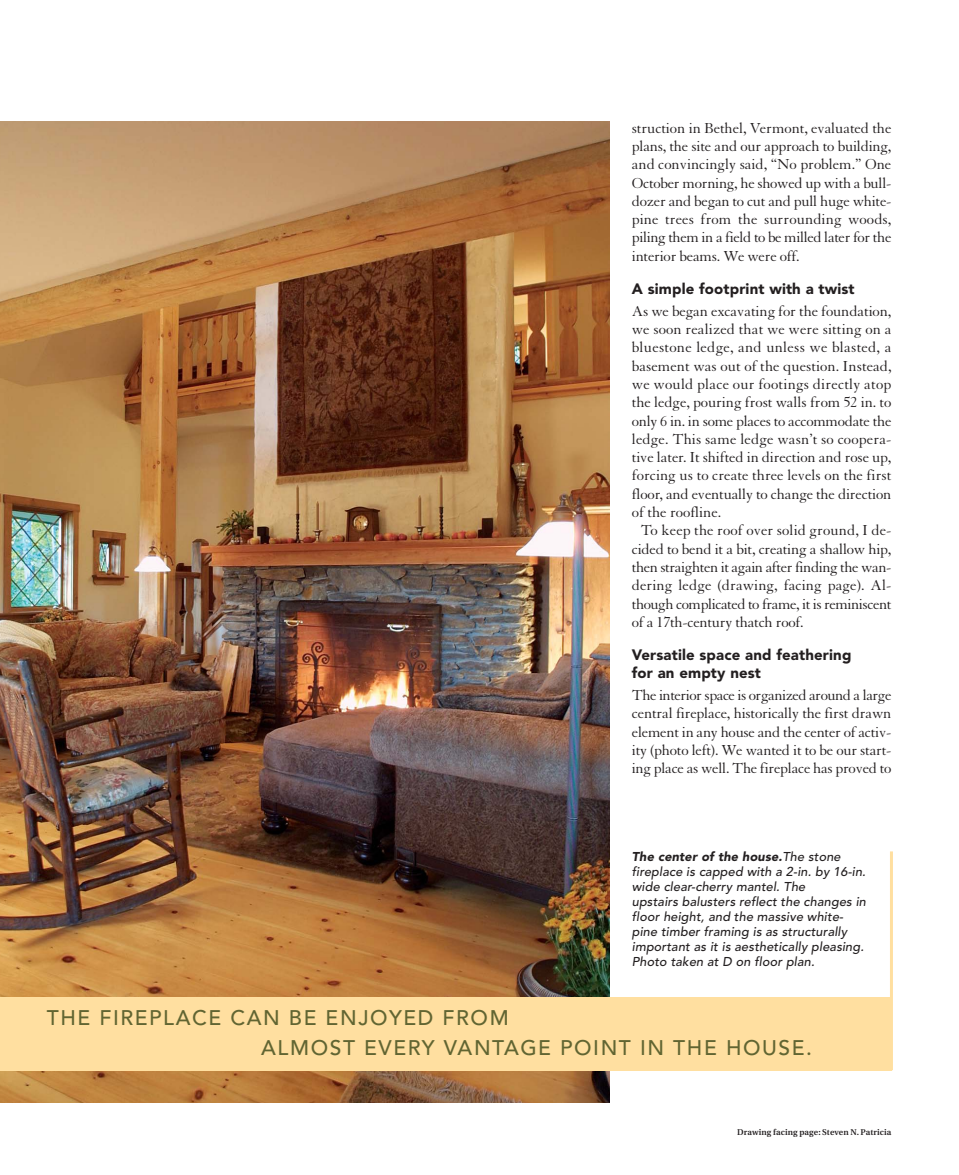
<style>
.page{position:relative;width:959px;height:1175px;background:#fff}
.page>*{position:absolute;margin:0;border:0;box-sizing:border-box;transform-origin:0 0}
.t1{font:500 21px/30px "Avenir";letter-spacing:.075em;color:#616532}
.t2{font:15.75px/18.3px "Granjon";letter-spacing:-.01em;color:#231f20;text-align:justify}
.t3{font:15.75px "Granjon";letter-spacing:.01em;color:#231f20}
.t4{font:15.75px "Granjon";letter-spacing:-.03em;color:#231f20}
.t5{font:15.75px "Granjon";letter-spacing:.015em;color:#231f20}
.t6{font:900 15px/18.3px "Avenir";letter-spacing:.01em;color:#231f20}
.t7{font:italic 500 12.75px/15px "Avenir";letter-spacing:.01em;color:#231f20}
.t8{font:600 8.4px "Utopia";letter-spacing:.015em;color:#231f20}
.s1{font-weight:900}
</style>
<div class="page">
<img style="left:0;top:121px;width:609px;height:981px">
<div style="left:0;top:996px;width:891px;height:74px;background:#ffdfa0"></div>
<hr style="left:889px;top:851px;width:3px;height:219px;background:#ffdfa0">
<p class="t2" style="left:632px;top:120px;width:261px">struction in Bethel, Vermont, evaluated the plans, the site and our approach to building, and convincingly said, “No problem.” One October morning, he showed up with a bull&shy;dozer and began to cut and pull huge white&shy;pine trees from the surrounding woods, piling them in a field to be milled later for the interior beams. We were off.</p>
<p class="t6" style="left:632px;top:281px;width:224px">A simple footprint with a twist</p>
<p class="t2" style="left:632px;top:303px;width:261px">As we began excavating for the foundation,</p>
<p class="t2" style="left:632px;top:321px;width:261px">we soon realized that we were sitting on a</p>
<p class="t5" style="left:632px;top:341px;width:261px">bluestone ledge, and unless we blasted, a</p>
<p class="t2" style="left:632px;top:358px;width:261px">basement was out of the question. Instead,</p>
<p class="t3" style="left:632px;top:378px;width:261px">we would place our footings directly atop</p>
<p class="t2" style="left:632px;top:394px;width:261px">the ledge, pouring frost walls from 52 in. to</p>
<p class="t2" style="left:632px;top:413px;width:261px">only 6 in. in some places to accommodate the</p>
<p class="t3" style="left:632px;top:433px;width:261px">ledge. This same ledge wasn’t so coopera-</p>
<p class="t2" style="left:632px;top:449px;width:261px">tive later. It shifted in direction and rose up,</p>
<p class="t2" style="left:632px;top:468px;width:261px">forcing us to create three levels on the first</p>
<p class="t2" style="left:632px;top:486px;width:261px">floor, and eventually to change the direction</p>
<p class="t2" style="left:632px;top:504px;width:91px">of the roofline.</p>
<p class="t2" style="left:640px;top:523px;width:252px">To keep the roof over solid ground, I de-</p>
<p class="t2" style="left:632px;top:541px;width:261px">cided to bend it a bit, creating a shallow hip,</p>
<p class="t2" style="left:632px;top:559px;width:261px">then straighten it again after finding the wan-</p>
<p class="t2" style="left:632px;top:577px;width:261px">dering ledge (drawing, facing page). Al-</p>
<p class="t4" style="left:632px;top:598px;width:261px">though complicated to frame, it is reminiscent</p>
<p class="t2" style="left:632px;top:614px;width:173px">of a 17th-century thatch roof.</p>
<p class="t6" style="left:632px;top:647px;width:221px">Versatile space and feathering for an empty nest</p>
<p class="t2" style="left:632px;top:687px;width:261px">The interior space is organized around a large central fireplace, historically the first drawn element in any house and the center of activ&shy;ity (photo left). We wanted it to be our start&shy;ing place as well. The fireplace has proved to</p>
<p class="t7" style="left:632px;top:850px;width:236px"><span class="s1">The center of the house.</span>The stone fireplace is capped with a 2-in. by 16-in. wide clear-cherry mantel. The<br>upstairs balusters reflect the changes in floor height, and the massive white&shy;pine timber framing is as structurally important as it is aesthetically pleasing.<br>Photo taken at D on floor plan.</p>
<h1 class="t1" style="left:261px;top:1004px;width:552px;text-indent:-214px">THE FIREPLACE CAN BE ENJOYED FROM<br>ALMOST EVERY VANTAGE POINT IN THE HOUSE.</h1>
<p class="t8" style="left:737px;top:1128px;width:156px">Drawing facing page: Steven N. Patricia</p>
</div>
